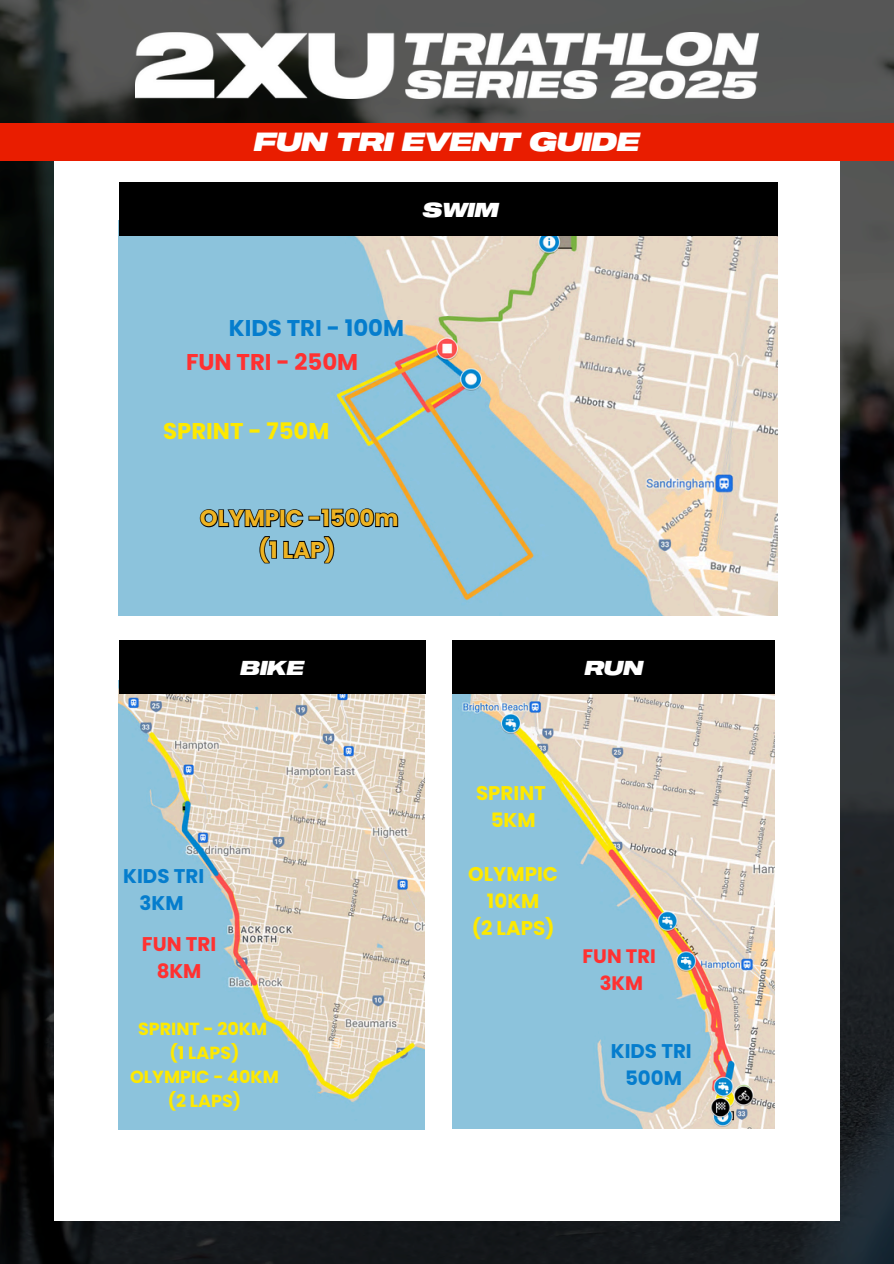
<style>
.page{position:relative;width:894px;height:1264px;background:#fff}
.page>*{position:absolute;margin:0;border:0;box-sizing:border-box;transform-origin:0 0}
.t1{font:25.8px "Sequel 100 Wide 96";color:#fff}
.t2{font:700 22.8px/31.5px "Poppins";color:#eeb321;text-align:center}
.t3{font:700 22.8px "Poppins";color:#057dcd}
.t4{font:700 22.8px "Poppins";color:#fee900}
.t5{font:700 22.8px "Poppins";color:#ff3131}
.t6{font:700 19.8px/27px "Poppins";color:#fee900;text-align:center}
.t7{font:700 19.8px/27px "Poppins";color:#057dcd;text-align:center}
.t8{font:19.8px "Sequel 100 Wide 96";color:#fff}
.t9{font:700 19.8px/27px "Poppins";color:#ff3131;text-align:center}
.t10{font:700 19.5px/27px "Poppins";color:#ff3131;text-align:center}
.t11{font:700 17.55px "Poppins";color:#fee900}
</style>
<div class="page">
<img style="left:0;top:0;width:893px;height:1263px">
<div style="left:54px;top:128px;width:785px;height:1092px;background:#fff"></div>
<div style="left:0;top:123px;width:893px;height:38px;background:#e91d00"></div>
<img style="left:135px;top:32px;width:623px;height:67px">
<img style="left:119px;top:236px;width:658px;height:380px">
<div style="left:119px;top:183px;width:658px;height:53px;background:#000"></div>
<img style="left:119px;top:694px;width:306px;height:435px">
<div style="left:119px;top:640px;width:306px;height:54px;background:#000"></div>
<div style="left:453px;top:640px;width:321px;height:54px;background:#000"></div>
<img style="left:453px;top:694px;width:321px;height:434px">
<svg style="left:199px;top:507px;width:200px;height:21px;background:#597c8c"></svg>
<svg style="left:258px;top:535px;width:77px;height:30px;background:#668ea1"></svg>
<p class="t1" style="left:254px;top:126px;width:387px">FUN TRI EVENT GUIDE</p>
<h3 class="t8" style="left:423px;top:197px;width:77px">SWIM</h3>
<h4 class="t3" style="left:229px;top:312px;width:177px">KIDS TRI - 100M</h4>
<p class="t5" style="left:186px;top:346px;width:173px">FUN TRI - 250M</p>
<h5 class="t4" style="left:163px;top:414px;width:168px">SPRINT - 750M</h5>
<h4 class="t2" style="left:200px;top:502px;width:200px">OLYMPIC -1500m (1 LAP)</h4>
<h2 class="t8" style="left:240px;top:655px;width:65px">BIKE</h2>
<h2 class="t8" style="left:584px;top:655px;width:60px">RUN</h2>
<h5 class="t7" style="left:123px;top:862px;width:82px">KIDS TRI<br>3KM</h5>
<h4 class="t9" style="left:142px;top:930px;width:76px">FUN TRI<br>8KM</h4>
<p class="t6" style="left:476px;top:779px;width:71px">SPRINT<br>5KM</p>
<h4 class="t6" style="left:468px;top:860px;width:91px">OLYMPIC<br>10KM<br>(2 LAPS)</h4>
<h4 class="t10" style="left:582px;top:942px;width:75px">FUN TRI<br>3KM</h4>
<p class="t11" style="left:138px;top:1016px;width:131px">SPRINT - 20KM</p>
<p class="t11" style="left:169px;top:1040px;width:71px">(1 LAPS)</p>
<p class="t11" style="left:130px;top:1064px;width:150px">OLYMPIC - 40KM</p>
<p class="t11" style="left:168px;top:1088px;width:75px">(2 LAPS)</p>
<h4 class="t7" style="left:610px;top:1037px;width:82px">KIDS TRI<br>500M</h4>
</div>
